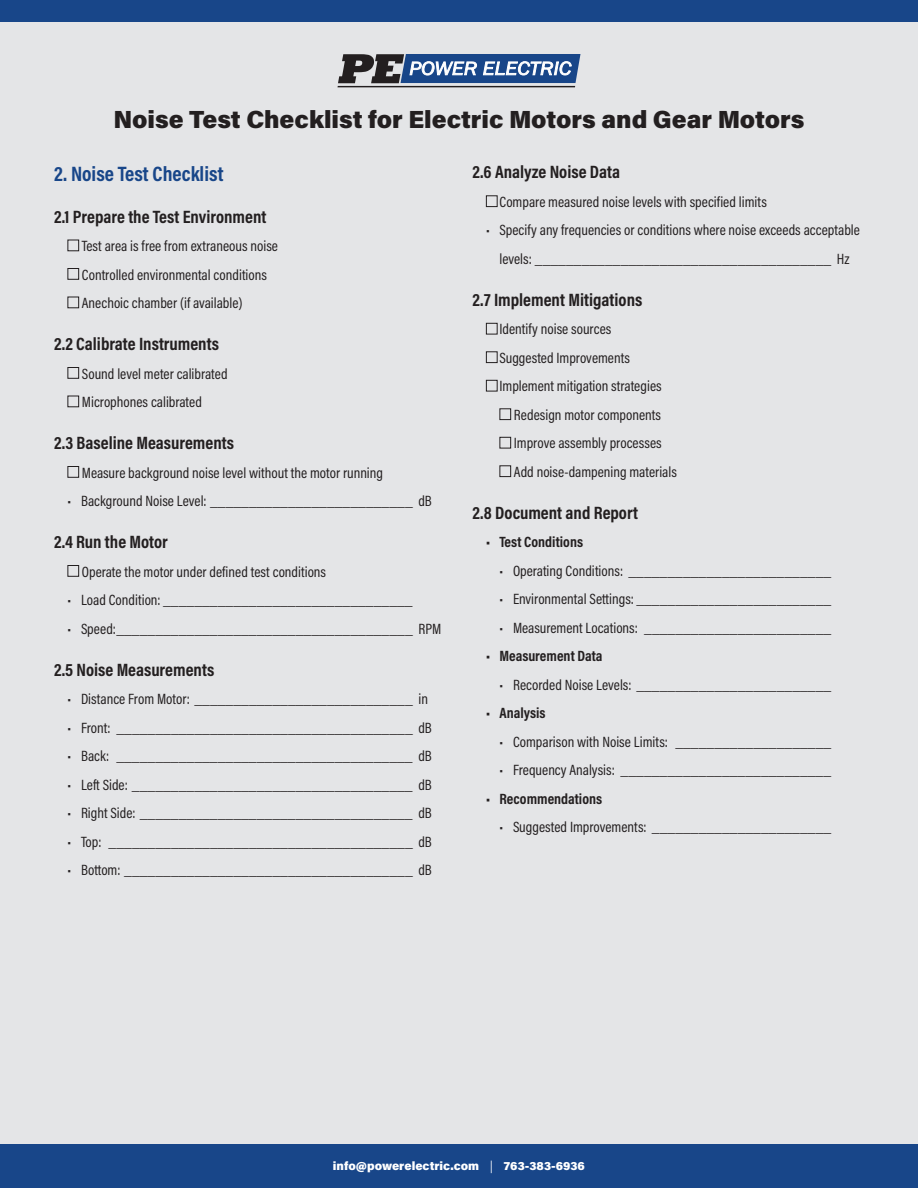
<style>
.page{position:relative;width:918px;height:1188px;background:#e4e5e7}
.page>*{position:absolute;margin:0;border:0;box-sizing:border-box;transform-origin:0 0}
.t1{font:900 24.75px "Acumin Pro";color:#231f20}
.t2{font:700 21px "Acumin Pro Cond";color:#184689}
.t3{font:700 18px "Acumin Pro Cond";color:#231f20}
.t4{font:15px/28.5px "Acumin Pro Cond";color:#231f20}
.t5{font:700 15px "Acumin Pro Cond";color:#231f20}
.t6{font:900 12px "Acumin Pro";color:#fff}
.s1{font-weight:300}
</style>
<div class="page">
<div style="left:0;top:0;width:918px;height:22px;background:#184689"></div>
<div style="left:0;top:1145px;width:918px;height:43px;background:#184689"></div>
<hr style="left:338px;top:86px;width:237px;height:1px;background:#231f20">
<svg style="left:338px;top:54px;width:243px;height:29px;background:#516b91"></svg>
<div style="left:68px;top:240px;width:11px;height:11px;border:1px solid #231f20"></div>
<div style="left:68px;top:268px;width:11px;height:12px;border:1px solid #231f20"></div>
<div style="left:68px;top:297px;width:11px;height:11px;border:1px solid #231f20"></div>
<div style="left:68px;top:367px;width:11px;height:12px;border:1px solid #231f20"></div>
<div style="left:68px;top:396px;width:11px;height:11px;border:1px solid #231f20"></div>
<div style="left:68px;top:466px;width:11px;height:12px;border:1px solid #231f20"></div>
<div style="left:68px;top:565px;width:11px;height:12px;border:1px solid #231f20"></div>
<div style="left:486px;top:195px;width:12px;height:12px;border:1px solid #231f20"></div>
<div style="left:486px;top:323px;width:12px;height:11px;border:1px solid #231f20"></div>
<div style="left:486px;top:351px;width:12px;height:12px;border:1px solid #231f20"></div>
<div style="left:486px;top:380px;width:12px;height:11px;border:1px solid #231f20"></div>
<div style="left:500px;top:408px;width:11px;height:12px;border:1px solid #231f20"></div>
<div style="left:500px;top:437px;width:11px;height:11px;border:1px solid #231f20"></div>
<div style="left:500px;top:465px;width:11px;height:12px;border:1px solid #231f20"></div>
<h1 class="t1" style="left:113px;top:105px;width:693px">Noise Test Checklist for Electric Motors and Gear Motors</h1>
<h2 class="t2" style="left:54px;top:166px;width:171px">2. Noise Test Checklist</h2>
<p class="t3" style="left:54px;top:210px;width:214px">2.1 Prepare the Test Environment</p>
<p class="t4" style="left:82px;top:233px;width:198px">Test area is free from extraneous noise<br>Controlled environmental conditions<br>Anechoic chamber (if available)</p>
<p class="t3" style="left:54px;top:337px;width:167px">2.2 Calibrate Instruments</p>
<p class="t4" style="left:82px;top:360px;width:147px">Sound level meter calibrated<br>Microphones calibrated</p>
<p class="t3" style="left:54px;top:436px;width:182px">2.3 Baseline Measurements</p>
<p class="t4" style="left:82px;top:459px;width:303px">Measure background noise level without the motor running</p>
<p class="t4" style="left:68px;top:488px;width:366px">• Background Noise Level: __________________________ dB</p>
<p class="t3" style="left:54px;top:535px;width:115px">2.4 Run the Motor</p>
<p class="t4" style="left:82px;top:558px;width:246px">Operate the motor under defined test conditions</p>
<p class="t4" style="left:68px;top:587px;width:347px">• Load Condition: ________________________________</p>
<p class="t4" style="left:68px;top:615px;width:375px">• Speed:______________________________________ RPM</p>
<p class="t3" style="left:54px;top:663px;width:162px">2.5 Noise Measurements</p>
<p class="t4" style="left:68px;top:686px;width:362px">• Distance From Motor: ____________________________ in</p>
<p class="t4" style="left:68px;top:714px;width:366px">• Front: ______________________________________ dB</p>
<p class="t4" style="left:68px;top:743px;width:366px">• Back: ______________________________________ dB</p>
<p class="t4" style="left:68px;top:771px;width:366px">• Left Side: ____________________________________ dB</p>
<p class="t4" style="left:68px;top:800px;width:366px">• Right Side: ___________________________________ dB</p>
<p class="t4" style="left:68px;top:828px;width:366px">• Top: _______________________________________ dB</p>
<p class="t4" style="left:68px;top:857px;width:366px">• Bottom: _____________________________________ dB</p>
<p class="t3" style="left:473px;top:166px;width:149px">2.6 Analyze Noise Data</p>
<p class="t4" style="left:500px;top:189px;width:269px">Compare measured noise levels with specified limits</p>
<p class="t4" style="left:486px;top:217px;width:375px;text-align:center">• Specify any frequencies or conditions where noise exceeds acceptable levels: ______________________________________ Hz</p>
<p class="t3" style="left:473px;top:293px;width:171px">2.7 Implement Mitigations</p>
<p class="t4" style="left:500px;top:316px;width:113px">Identify noise sources</p>
<p class="t4" style="left:500px;top:345px;width:132px">Suggested Improvements</p>
<p class="t4" style="left:500px;top:373px;width:164px">Implement mitigation strategies</p>
<p class="t4" style="left:514px;top:402px;width:149px">Redesign motor components</p>
<p class="t4" style="left:514px;top:430px;width:149px">Improve assembly processes</p>
<p class="t4" style="left:514px;top:459px;width:165px">Add noise-dampening materials</p>
<p class="t3" style="left:473px;top:506px;width:167px">2.8 Document and Report</p>
<p class="t5" style="left:486px;top:537px;width:99px">• Test Conditions</p>
<p class="t4" style="left:500px;top:558px;width:333px">• Operating Conditions: __________________________</p>
<p class="t4" style="left:500px;top:586px;width:333px">• Environmental Settings: _________________________</p>
<p class="t4" style="left:500px;top:615px;width:333px">• Measurement Locations: ________________________</p>
<p class="t5" style="left:486px;top:651px;width:118px">• Measurement Data</p>
<p class="t4" style="left:500px;top:672px;width:333px">• Recorded Noise Levels: _________________________</p>
<p class="t5" style="left:486px;top:708px;width:61px">• Analysis</p>
<p class="t4" style="left:500px;top:729px;width:333px">• Comparison with Noise Limits: ____________________</p>
<p class="t4" style="left:500px;top:757px;width:333px">• Frequency Analysis: ___________________________</p>
<p class="t5" style="left:486px;top:793px;width:118px">• Recommendations</p>
<p class="t4" style="left:500px;top:814px;width:333px">• Suggested Improvements: _______________________</p>
<p class="t6" style="left:333px;top:1159px;width:254px">info@powerelectric.com <span class="s1">|</span> 763-383-6936</p>
</div>
